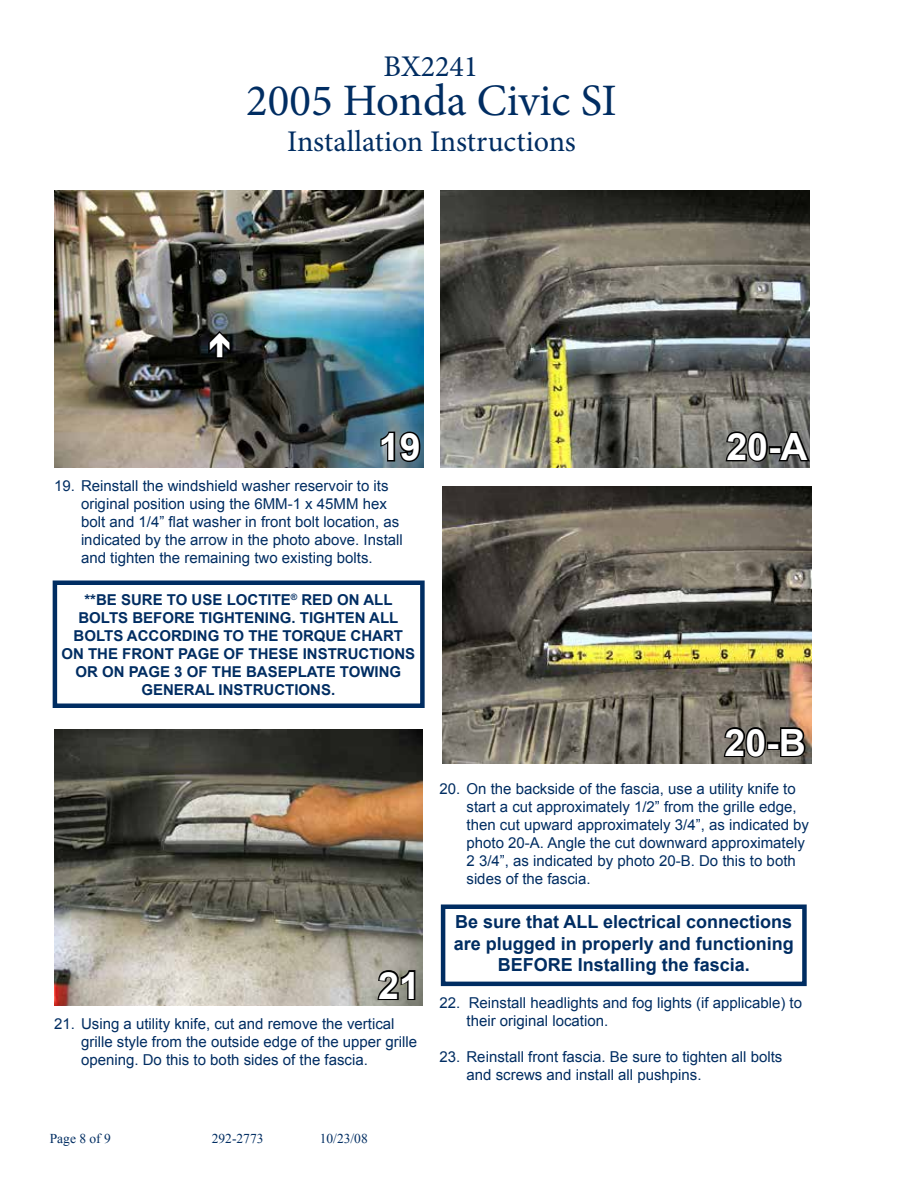
<style>
.page{position:relative;width:918px;height:1188px;background:#fff}
.page>*{position:absolute;margin:0;border:0;box-sizing:border-box;transform-origin:0 0}
.t1{font:45px "Minion Pro";color:#002d62}
.t2{font:700 37.5px "Arial";color:#fff}
.t3{font:30px "Minion Pro";color:#002d62}
.t4{font:700 18px/21.6px "Arial";color:#002d62;text-align:center}
.t5{font:15px/18px "Arial";color:#002d62}
.t6{font:700 15px/18px "Arial";color:#002d62;text-align:center}
.t7{font:13.5px "Times New Roman";color:#002d62}
</style>
<div class="page">
<img style="left:55px;top:190px;width:368px;height:277px">
<svg style="left:379px;top:430px;width:43px;height:34px"></svg>
<div style="left:441px;top:904px;width:366px;height:82px;border:4px solid #002d62"></div>
<img style="left:54px;top:729px;width:369px;height:277px">
<svg style="left:376px;top:968px;width:41px;height:34px"></svg>
<img style="left:441px;top:190px;width:369px;height:277px">
<svg style="left:724px;top:429px;width:46px;height:35px;background:#444542"></svg>
<div style="left:769px;top:446px;width:13px;height:8px;border:3px solid #000"></div>
<svg style="left:776px;top:429px;width:34px;height:34px"></svg>
<img style="left:442px;top:486px;width:370px;height:277px">
<svg style="left:722px;top:725px;width:46px;height:34px;background:#43413c"></svg>
<div style="left:767px;top:742px;width:13px;height:8px;border:3px solid #000"></div>
<svg style="left:779px;top:725px;width:29px;height:34px"></svg>
<div style="left:53px;top:580px;width:372px;height:128px;border:4px solid #002d62"></div>
<svg style="left:206px;top:329px;width:27px;height:31px"></svg>
<h3 class="t3" style="left:384px;top:46px;width:96px">BX2241</h3>
<h1 class="t1" style="left:246px;top:71px;width:372px">2005 Honda Civic SI</h1>
<h3 class="t3" style="left:287px;top:122px;width:290px">Installation Instructions</h3>
<h2 class="t2" style="left:379px;top:422px;width:43px">19</h2>
<p class="t5" style="left:81px;top:477px;width:323px;text-indent:-27px">19. Reinstall the windshield washer reservoir to its original position using the 6MM-1 x 45MM hex bolt and 1/4” flat washer in front bolt location, as indicated by the arrow in the photo above. Install and tighten the remaining two existing bolts.</p>
<p class="t6" style="left:61px;top:591px;width:355px">**BE SURE TO USE LOCTITE<sup>®</sup> RED ON ALL BOLTS BEFORE TIGHTENING. TIGHTEN ALL BOLTS ACCORDING TO THE TORQUE CHART ON THE FRONT PAGE OF THESE INSTRUCTIONS OR ON PAGE 3 OF THE BASEPLATE TOWING GENERAL INSTRUCTIONS.</p>
<h2 class="t2" style="left:726px;top:422px;width:83px">20-A</h2>
<h2 class="t2" style="left:725px;top:718px;width:83px">20-B</h2>
<h2 class="t2" style="left:378px;top:961px;width:43px">21</h2>
<p class="t5" style="left:81px;top:1015px;width:337px;text-indent:-27px">21. Using a utility knife, cut and remove the vertical grille style from the outside edge of the upper grille opening. Do this to both sides of the fascia.</p>
<p class="t7" style="left:50px;top:1130px;width:63px">Page 8 of 9</p>
<p class="t7" style="left:212px;top:1130px;width:53px">292-2773</p>
<p class="t7" style="left:320px;top:1130px;width:50px">10/23/08</p>
<p class="t5" style="left:466px;top:780px;width:344px;text-indent:-27px">20. On the backside of the fascia, use a utility knife to start a cut approximately 1/2” from the grille edge, then cut upward approximately 3/4”, as indicated by photo 20-A. Angle the cut downward approximately 2 3/4”, as indicated by photo 20-B. Do this to both sides of the fascia.</p>
<p class="t4" style="left:454px;top:911px;width:342px">Be sure that ALL electrical connections are plugged in properly and functioning<br>BEFORE Installing the fascia.</p>
<p class="t5" style="left:466px;top:994px;width:337px;text-indent:-27px">22. Reinstall headlights and fog lights (if applicable) to their original location.</p>
<p class="t5" style="left:466px;top:1048px;width:317px;text-indent:-27px">23. Reinstall front fascia. Be sure to tighten all bolts and screws and install all pushpins.</p>
</div>
